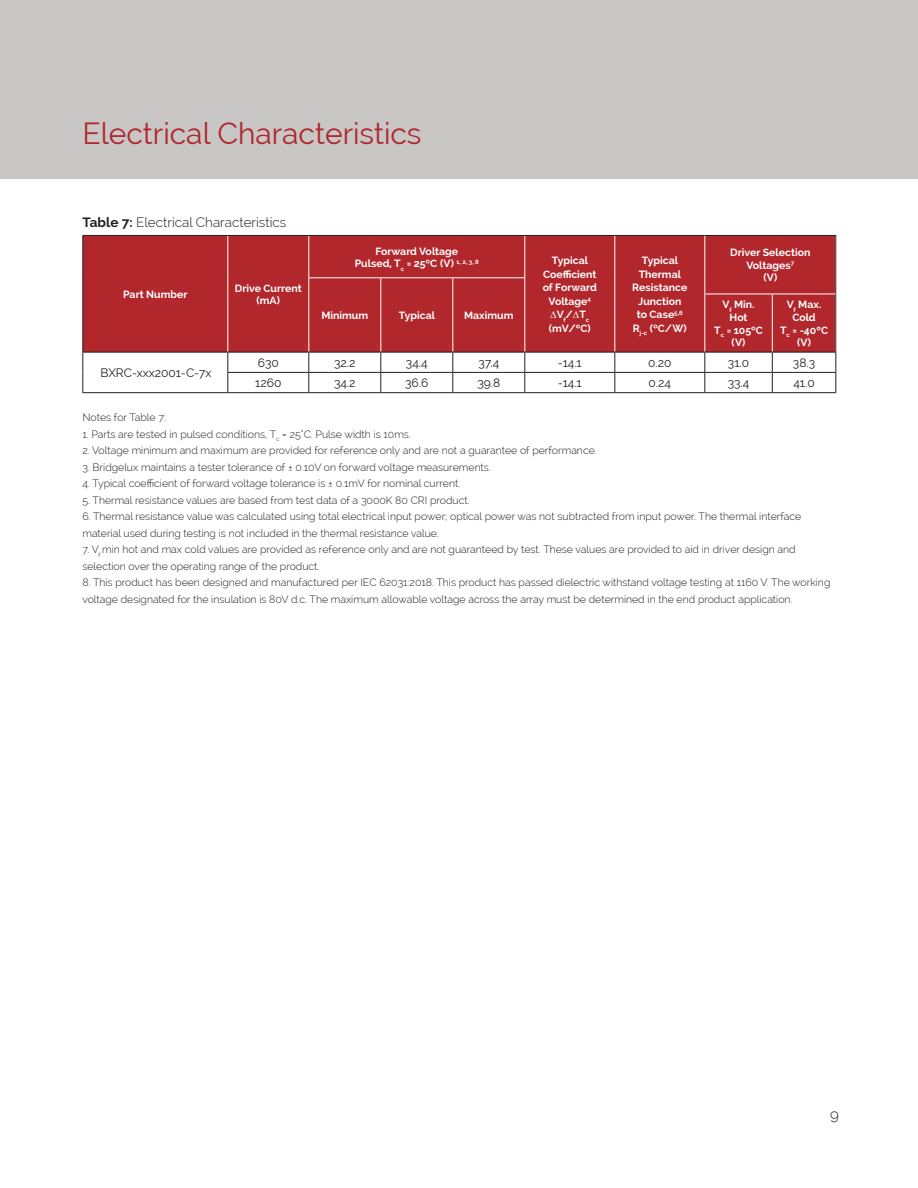
<style>
.page{position:relative;width:918px;height:1188px;background:#fff}
.page>*{position:absolute;margin:0;border:0;box-sizing:border-box;transform-origin:0 0}
.section_header{font:30px "Raleway";color:#b1272c}
.t1{font:300 15px "Raleway";color:#231f20}
.main_text_block{font:300 13.5px "Raleway";color:#231f20}
.t2{font:12px "Raleway";color:#231f20}
.main_text_block-2{font:300 10.5px "Raleway";color:#231f20}
.t3{font:700 10.5px/13.5px "Raleway";color:#fff;text-align:center}
.s1{font-weight:700}
.s2{font-weight:600}
</style>
<div class="page">
<div style="left:0;top:0;width:918px;height:179px;background:#c8c7c6"></div>
<div style="left:83px;top:236px;width:752px;height:116px;background:#b1272c"></div>
<hr style="left:227px;top:236px;width:1px;height:42px;background:#fff">
<svg style="left:227px;top:278px;width:1px;height:16px"></svg>
<hr style="left:227px;top:294px;width:1px;height:58px;background:#fff">
<hr style="left:308px;top:236px;width:1px;height:41px;background:#fff">
<hr style="left:524px;top:236px;width:1px;height:41px;background:#fff">
<hr style="left:614px;top:236px;width:1px;height:42px;background:#fff">
<svg style="left:614px;top:278px;width:1px;height:16px"></svg>
<hr style="left:614px;top:294px;width:1px;height:58px;background:#fff">
<hr style="left:704px;top:236px;width:1px;height:42px;background:#fff">
<svg style="left:704px;top:278px;width:1px;height:16px"></svg>
<hr style="left:835px;top:236px;width:1px;height:42px;background:#555659">
<svg style="left:835px;top:278px;width:1px;height:16px"></svg>
<hr style="left:308px;top:277px;width:73px;height:1px;background:#fff">
<svg style="left:308px;top:278px;width:1px;height:16px"></svg>
<hr style="left:381px;top:277px;width:72px;height:1px;background:#fff">
<svg style="left:380px;top:278px;width:1px;height:16px"></svg>
<hr style="left:453px;top:277px;width:72px;height:1px;background:#fff">
<svg style="left:452px;top:278px;width:1px;height:16px"></svg>
<svg style="left:524px;top:278px;width:1px;height:16px"></svg>
<hr style="left:308px;top:294px;width:1px;height:58px;background:#fff">
<hr style="left:380px;top:294px;width:1px;height:58px;background:#fff">
<hr style="left:452px;top:294px;width:1px;height:58px;background:#fff">
<hr style="left:524px;top:294px;width:1px;height:58px;background:#fff">
<hr style="left:704px;top:294px;width:68px;height:1px;background:#fff">
<hr style="left:704px;top:294px;width:1px;height:58px;background:#fff">
<hr style="left:772px;top:294px;width:63px;height:1px;background:#fff">
<hr style="left:772px;top:294px;width:1px;height:58px;background:#fff">
<hr style="left:835px;top:294px;width:1px;height:58px;background:#555659">
<hr style="left:82px;top:352px;width:146px;height:1px;background:#231f20">
<svg style="left:82px;top:352px;width:1px;height:40px"></svg>
<hr style="left:82px;top:392px;width:146px;height:1px;background:#231f20">
<hr style="left:228px;top:352px;width:81px;height:1px;background:#231f20">
<hr style="left:309px;top:352px;width:72px;height:1px;background:#231f20">
<hr style="left:381px;top:352px;width:72px;height:1px;background:#231f20">
<hr style="left:453px;top:352px;width:72px;height:1px;background:#231f20">
<hr style="left:525px;top:352px;width:90px;height:1px;background:#231f20">
<hr style="left:615px;top:352px;width:90px;height:1px;background:#231f20">
<hr style="left:705px;top:352px;width:67px;height:1px;background:#231f20">
<hr style="left:772px;top:352px;width:64px;height:1px;background:#231f20">
<hr style="left:227px;top:372px;width:82px;height:1px;background:#231f20">
<svg style="left:227px;top:352px;width:1px;height:40px"></svg>
<hr style="left:309px;top:372px;width:72px;height:1px;background:#231f20">
<svg style="left:308px;top:352px;width:1px;height:40px"></svg>
<hr style="left:381px;top:372px;width:72px;height:1px;background:#231f20">
<svg style="left:380px;top:352px;width:1px;height:40px"></svg>
<hr style="left:453px;top:372px;width:72px;height:1px;background:#231f20">
<svg style="left:452px;top:352px;width:1px;height:40px"></svg>
<hr style="left:525px;top:372px;width:90px;height:1px;background:#231f20">
<svg style="left:524px;top:352px;width:1px;height:40px"></svg>
<hr style="left:615px;top:372px;width:90px;height:1px;background:#231f20">
<svg style="left:614px;top:352px;width:1px;height:40px"></svg>
<hr style="left:705px;top:372px;width:67px;height:1px;background:#231f20">
<svg style="left:704px;top:352px;width:1px;height:40px"></svg>
<hr style="left:772px;top:372px;width:64px;height:1px;background:#231f20">
<svg style="left:772px;top:352px;width:1px;height:40px"></svg>
<svg style="left:835px;top:352px;width:1px;height:40px"></svg>
<hr style="left:228px;top:392px;width:81px;height:1px;background:#231f20">
<hr style="left:309px;top:392px;width:72px;height:1px;background:#231f20">
<hr style="left:381px;top:392px;width:72px;height:1px;background:#231f20">
<hr style="left:453px;top:392px;width:72px;height:1px;background:#231f20">
<hr style="left:525px;top:392px;width:90px;height:1px;background:#231f20">
<hr style="left:615px;top:392px;width:90px;height:1px;background:#231f20">
<hr style="left:705px;top:392px;width:67px;height:1px;background:#231f20">
<hr style="left:772px;top:392px;width:64px;height:1px;background:#231f20">
<hr style="left:82px;top:235px;width:146px;height:1px;background:#231f20">
<hr style="left:82px;top:236px;width:1px;height:42px;background:#231f20">
<svg style="left:82px;top:278px;width:1px;height:16px"></svg>
<hr style="left:82px;top:294px;width:1px;height:58px;background:#231f20">
<hr style="left:228px;top:235px;width:81px;height:1px;background:#231f20">
<hr style="left:309px;top:235px;width:72px;height:1px;background:#231f20">
<hr style="left:381px;top:235px;width:72px;height:1px;background:#231f20">
<hr style="left:453px;top:235px;width:72px;height:1px;background:#231f20">
<hr style="left:525px;top:235px;width:90px;height:1px;background:#231f20">
<hr style="left:615px;top:235px;width:90px;height:1px;background:#231f20">
<hr style="left:705px;top:235px;width:67px;height:1px;background:#231f20">
<hr style="left:772px;top:235px;width:64px;height:1px;background:#231f20">
<p class="section_header" style="left:82px;top:116px;width:341px">Electrical Characteristics</p>
<p class="main_text_block" style="left:82px;top:215px;width:205px"><span class="s1">Table 7:</span> Electrical Characteristics</p>
<p class="t3" style="left:123px;top:288px;width:66px">Part Number</p>
<p class="t3" style="left:235px;top:281px;width:69px">Drive Current</p>
<p class="t3" style="left:257px;top:294px;width:25px">(mA)</p>
<p class="t3" style="left:375px;top:244px;width:84px">Forward Voltage</p>
<p class="t3" style="left:355px;top:257px;width:126px">Pulsed, T<sub>c</sub> = 25<span class="s2">º</span>C (V) <sup>1,</sup> <sup>2,</sup> <sup>3,</sup> <sup>8</sup></p>
<p class="t3" style="left:543px;top:254px;width:56px">Typical<br>Coefficient of Forward<br>Voltage<sup>4 </sup>∆V<sub>f</sub>/∆T<sub>c </sub>(mV/ºC)</p>
<p class="t3" style="left:632px;top:254px;width:57px">Typical<br>Thermal<br>Resistance<br>Junction to Case<sup>5,6<br></sup>R<sub>j-c</sub> (ºC/W)</p>
<p class="t3" style="left:730px;top:246px;width:82px;line-height:12.6px">Driver Selection<br>Voltages<sup>7</sup></p>
<p class="t3" style="left:763px;top:271px;width:15px">(V)</p>
<p class="t3" style="left:321px;top:309px;width:48px">Minimum</p>
<p class="t3" style="left:399px;top:309px;width:38px">Typical</p>
<p class="t3" style="left:464px;top:309px;width:51px">Maximum</p>
<p class="t3" style="left:714px;top:298px;width:50px;line-height:12.6px">V<sub>f</sub> Min.<br>Hot<br>T<sub>c</sub> = 105ºC (V)</p>
<p class="t3" style="left:780px;top:298px;width:49px;line-height:12.6px">V<sub>f</sub> Max.<br>Cold<br>T<sub>c</sub> = -40ºC (V)</p>
<p class="t2" style="left:101px;top:366px;width:113px">BXRC-xxx2001-C-7x</p>
<p class="t2" style="left:258px;top:356px;width:23px">630</p>
<p class="t2" style="left:334px;top:356px;width:23px">32.2</p>
<p class="t2" style="left:406px;top:356px;width:23px">34.4</p>
<p class="t2" style="left:478px;top:356px;width:22px">37.4</p>
<p class="t2" style="left:558px;top:356px;width:25px">-14.1</p>
<p class="t2" style="left:648px;top:356px;width:25px">0.20</p>
<p class="t2" style="left:728px;top:356px;width:23px">31.0</p>
<p class="t2" style="left:793px;top:356px;width:24px">38.3</p>
<p class="t2" style="left:255px;top:376px;width:28px">1260</p>
<p class="t2" style="left:334px;top:376px;width:23px">34.2</p>
<p class="t2" style="left:405px;top:376px;width:25px">36.6</p>
<p class="t2" style="left:477px;top:376px;width:24px">39.8</p>
<p class="t2" style="left:558px;top:376px;width:25px">-14.1</p>
<p class="t2" style="left:649px;top:376px;width:24px">0.24</p>
<p class="t2" style="left:728px;top:376px;width:23px">33.4</p>
<p class="t2" style="left:793px;top:376px;width:23px">41.0</p>
<p class="main_text_block-2" style="left:82px;top:412px;width:85px">Notes for Table 7:</p>
<p class="main_text_block-2" style="left:82px;top:428px;width:330px">1. Parts are tested in pulsed conditions, T<sub>c</sub> = 25°C. Pulse width is 10ms.</p>
<p class="main_text_block-2" style="left:82px;top:445px;width:516px">2. Voltage minimum and maximum are provided for reference only and are not a guarantee of performance.</p>
<p class="main_text_block-2" style="left:82px;top:461px;width:410px">3. Bridgelux maintains a tester tolerance of ± 0.10V on forward voltage measurements.</p>
<p class="main_text_block-2" style="left:82px;top:478px;width:379px">4. Typical coefficient of forward voltage tolerance is ± 0.1mV for nominal current.</p>
<p class="main_text_block-2" style="left:82px;top:494px;width:389px">5. Thermal resistance values are based from test data of a 3000K 80 CRI product.</p>
<p class="main_text_block-2" style="left:82px;top:511px;width:720px">6. Thermal resistance value was calculated using total electrical input power; optical power was not subtracted from input power. The thermal interface</p>
<p class="main_text_block-2" style="left:82px;top:527px;width:358px">material used during testing is not included in the thermal resistance value.</p>
<p class="main_text_block-2" style="left:82px;top:544px;width:715px">7. V<sub>f</sub> min hot and max cold values are provided as reference only and are not guaranteed by test. These values are provided to aid in driver design and</p>
<p class="main_text_block-2" style="left:82px;top:560px;width:239px">selection over the operating range of the product.</p>
<p class="main_text_block-2" style="left:82px;top:577px;width:749px">8. This product has been designed and manufactured per IEC 62031:2018. This product has passed dielectric withstand voltage testing at 1160 V. The working</p>
<p class="main_text_block-2" style="left:82px;top:593px;width:712px">voltage designated for the insulation is 80V d.c. The maximum allowable voltage across the array must be determined in the end product application.</p>
<h2 class="t1" style="left:830px;top:1106px;width:10px">9</h2>
</div>
